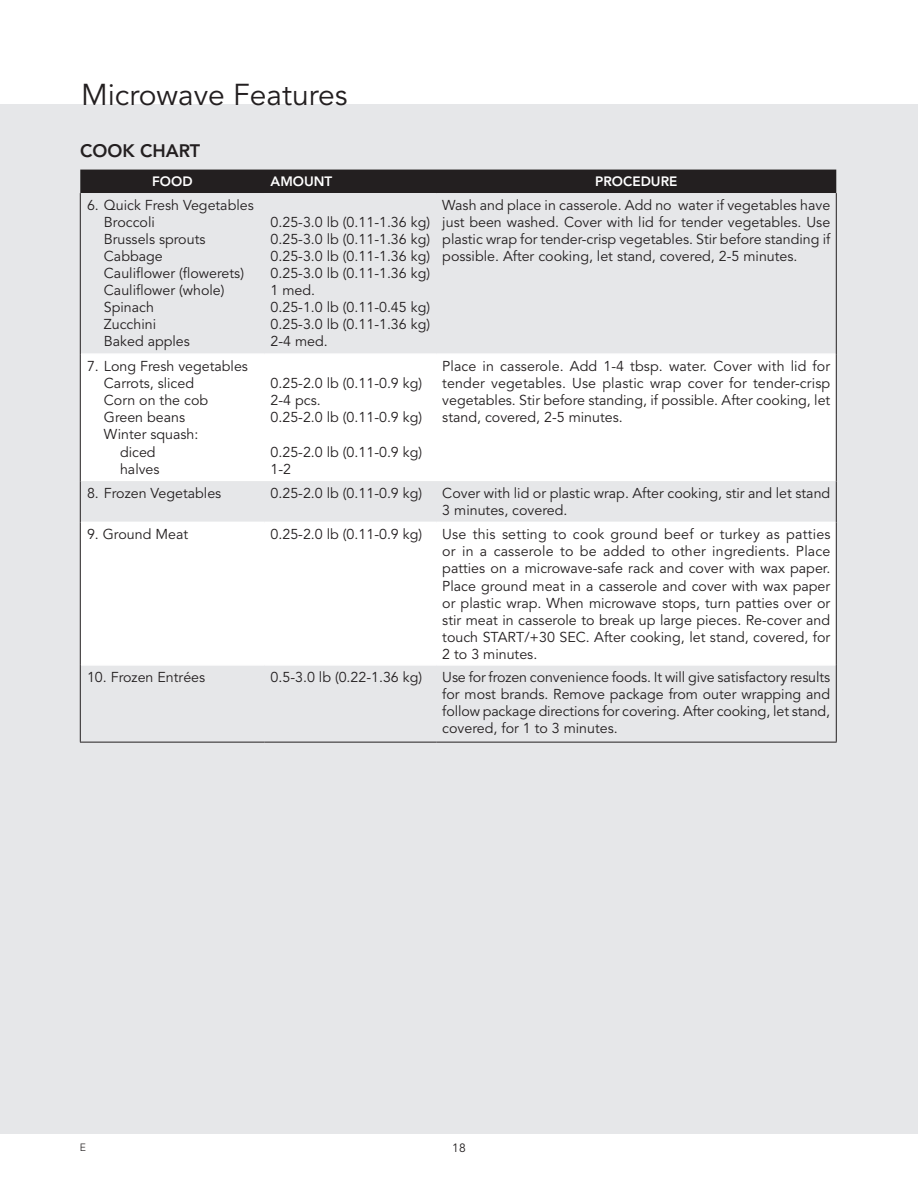
<style>
.page{position:relative;width:918px;height:1188px;background:#fff}
.page>*{position:absolute;margin:0;border:0;box-sizing:border-box;transform-origin:0 0}
.t1{font:30px "Avenir";color:#231f20}
.t2{font:800 18px "Avenir";color:#231f20}
.t3{font:14.25px/17.1px "Avenir";color:#231f20}
.t4{font:800 13.5px "Avenir";color:#fff}
.t5{font:12px "Avenir";color:#231f20}
.t6{font:300 10.5px "Avenir";color:#231f20}
</style>
<div class="page">
<div style="left:0;top:105px;width:918px;height:1029px;background:#e6e7e9"></div>
<div style="left:80px;top:170px;width:756px;height:23px;background:#231f20"></div>
<div style="left:81px;top:355px;width:755px;height:126px;background:#fff"></div>
<div style="left:81px;top:523px;width:755px;height:141px;background:#fff"></div>
<hr style="left:81px;top:353px;width:184px;height:2px;background:#fff">
<hr style="left:265px;top:353px;width:171px;height:2px;background:#fff">
<hr style="left:436px;top:353px;width:400px;height:2px;background:#fff">
<hr style="left:81px;top:522px;width:184px;height:1px;background:#fff">
<hr style="left:265px;top:522px;width:171px;height:1px;background:#fff">
<hr style="left:436px;top:522px;width:400px;height:1px;background:#fff">
<hr style="left:81px;top:664px;width:184px;height:2px;background:#fff">
<hr style="left:265px;top:664px;width:171px;height:2px;background:#fff">
<hr style="left:436px;top:664px;width:400px;height:2px;background:#fff">
<hr style="left:80px;top:193px;width:1px;height:161px;background:#231f20">
<hr style="left:836px;top:193px;width:1px;height:161px;background:#231f20">
<hr style="left:80px;top:354px;width:1px;height:127px;background:#231f20">
<hr style="left:836px;top:354px;width:1px;height:127px;background:#231f20">
<hr style="left:80px;top:481px;width:1px;height:41px;background:#231f20">
<hr style="left:836px;top:481px;width:1px;height:41px;background:#231f20">
<hr style="left:80px;top:522px;width:1px;height:143px;background:#231f20">
<hr style="left:836px;top:522px;width:1px;height:143px;background:#231f20">
<hr style="left:80px;top:665px;width:1px;height:77px;background:#231f20">
<hr style="left:836px;top:665px;width:1px;height:77px;background:#231f20">
<hr style="left:80px;top:742px;width:185px;height:1px;background:#231f20">
<hr style="left:265px;top:742px;width:171px;height:1px;background:#231f20">
<hr style="left:436px;top:742px;width:401px;height:1px;background:#231f20">
<h1 class="t1" style="left:81px;top:77px;width:268px">Microwave Features</h1>
<p class="t2" style="left:80px;top:140px;width:121px">COOK CHART</p>
<p class="t4" style="left:152px;top:173px;width:42px">FOOD</p>
<p class="t4" style="left:271px;top:173px;width:63px">AMOUNT</p>
<p class="t4" style="left:595px;top:173px;width:84px">PROCEDURE</p>
<p class="t3" style="left:104px;top:197px;width:151px;text-indent:-17px">6. Quick Fresh Vegetables<br>Broccoli<br>Brussels sprouts<br>Cabbage<br>Cauliflower (flowerets)<br>Cauliflower (whole)<br>Spinach<br>Zucchini<br>Baked apples</p>
<p class="t3" style="left:442px;top:197px;width:390px;text-align:justify">Wash and place in casserole. Add no water if vegetables have just been washed. Cover with lid for tender vegetables. Use plastic wrap for tender-crisp vegetables. Stir before standing if possible. After cooking, let stand, covered, 2-5 minutes.</p>
<p class="t3" style="left:271px;top:214px;width:161px">0.25-3.0 lb (0.11-1.36 kg)<br>0.25-3.0 lb (0.11-1.36 kg)<br>0.25-3.0 lb (0.11-1.36 kg)<br>0.25-3.0 lb (0.11-1.36 kg)<br>1 med.<br>0.25-1.0 lb (0.11-0.45 kg)<br>0.25-3.0 lb (0.11-1.36 kg)<br>2-4 med.</p>
<p class="t3" style="left:87px;top:358px;width:162px">7. Long Fresh vegetables</p>
<p class="t3" style="left:104px;top:375px;width:92px">Carrots, sliced</p>
<p class="t3" style="left:104px;top:392px;width:106px">Corn on the cob</p>
<p class="t3" style="left:104px;top:409px;width:83px">Green beans</p>
<p class="t3" style="left:104px;top:426px;width:96px">Winter squash:</p>
<p class="t3" style="left:120px;top:443px;width:37px">diced</p>
<p class="t3" style="left:120px;top:461px;width:41px">halves</p>
<p class="t3" style="left:271px;top:375px;width:153px">0.25-2.0 lb (0.11-0.9 kg)<br>2-4 pcs.<br>0.25-2.0 lb (0.11-0.9 kg)</p>
<p class="t3" style="left:271px;top:443px;width:153px">0.25-2.0 lb (0.11-0.9 kg)<br>1-2</p>
<p class="t3" style="left:442px;top:358px;width:390px;text-align:justify">Place in casserole. Add 1-4 tbsp. water. Cover with lid for tender vegetables. Use plastic wrap cover for tender-crisp vegetables. Stir before standing, if possible. After cooking, let stand, covered, 2-5 minutes.</p>
<p class="t3" style="left:87px;top:485px;width:136px">8. Frozen Vegetables</p>
<p class="t3" style="left:271px;top:485px;width:153px">0.25-2.0 lb (0.11-0.9 kg)</p>
<p class="t3" style="left:442px;top:485px;width:390px">Cover with lid or plastic wrap. After cooking, stir and let stand<br>3 minutes, covered.</p>
<p class="t3" style="left:87px;top:526px;width:103px">9. Ground Meat</p>
<p class="t3" style="left:271px;top:526px;width:153px">0.25-2.0 lb (0.11-0.9 kg)</p>
<p class="t3" style="left:442px;top:526px;width:390px;text-align:justify">Use this setting to cook ground beef or turkey as patties or in a casserole to be added to other ingredients. Place patties on a microwave-safe rack and cover with wax paper.<br>Place ground meat in a casserole and cover with wax paper or plastic wrap. When microwave stops, turn patties over or stir meat in casserole to break up large pieces. Re-cover and touch START/+30 SEC. After cooking, let stand, covered, for 2 to 3 minutes.</p>
<p class="t3" style="left:87px;top:669px;width:120px">10. Frozen Entrées</p>
<p class="t3" style="left:271px;top:669px;width:153px">0.5-3.0 lb (0.22-1.36 kg)</p>
<p class="t3" style="left:442px;top:669px;width:389px;text-align:justify">Use for frozen convenience foods. It will give satisfactory results for most brands. Remove package from outer wrapping and follow package directions for covering. After cooking, let stand, covered, for 1 to 3 minutes.</p>
<p class="t6" style="left:80px;top:1141px;width:8px">E</p>
<p class="t5" style="left:452px;top:1141px;width:15px">18</p>
</div>
